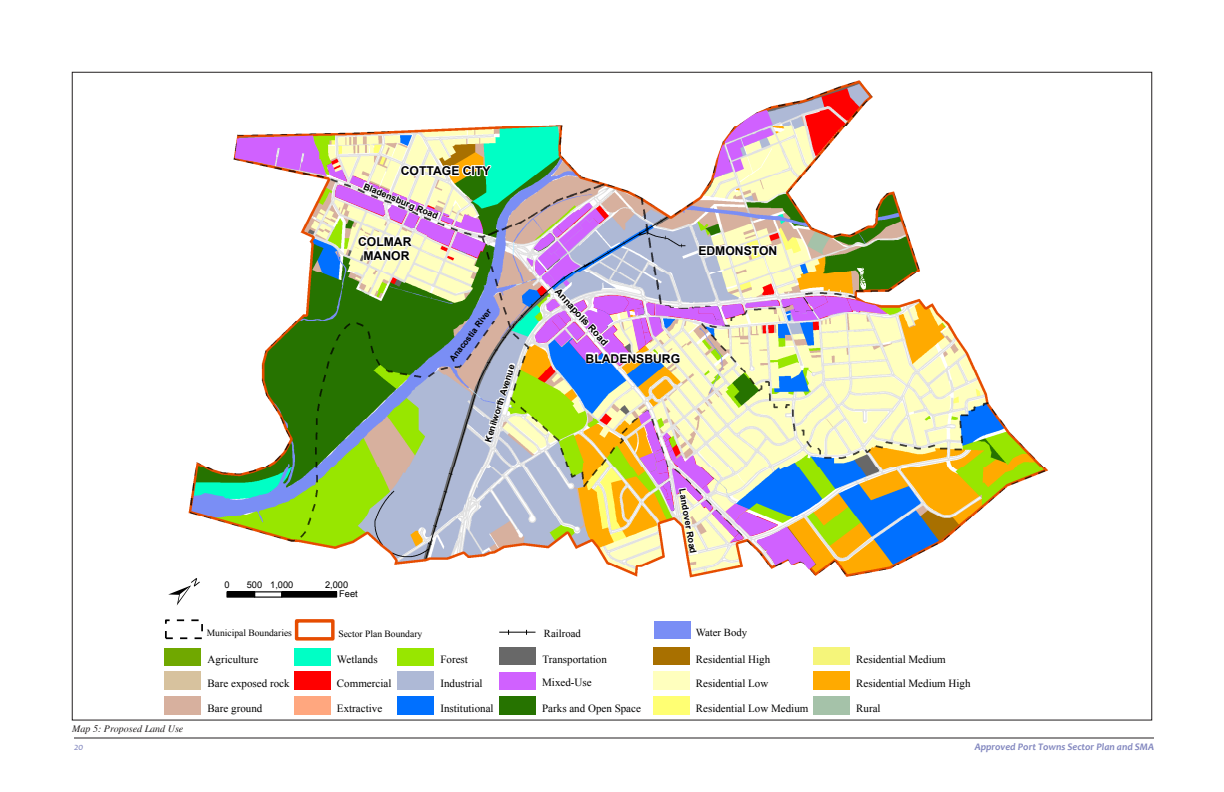
<style>
.page{position:relative;width:1224px;height:792px;background:#fff}
.page>*{position:absolute;margin:0;border:0;box-sizing:border-box;transform-origin:0 0}
.t1{font:700 12.2px/14.5px "Arial";color:#000;text-align:center}
.t2{font:11px/22.7px "Times New Roman";color:#000}
.t3{font:10.7px "Times New Roman";color:#000}
.t4{font:italic 700 10px "Candara";color:#8287bf}
.t5{font:italic 10px "Times";color:#231f20}
.t6{font:italic 10px "Candara";color:#8287bf}
.t7{font:9.6px "Times New Roman";color:#000}
.t8{font:700 9.6px "Arial";color:#000}
.t9{font:9.3px/9.6px "Arial";color:#000}
.t10{font:700 9px "Arial";color:#000}
.t11{font:700 8.4px "Arial";color:#000}
.t12{font:4.6px "Arial";color:#000}
</style>
<div class="page">
<hr style="left:74px;top:738px;width:1080px;height:1px;background:#231f20">
<img style="left:188px;top:80px;width:860px;height:498px">
<svg style="left:714px;top:110px;width:60px;height:68px"></svg>
<svg style="left:235px;top:136px;width:260px;height:131px"></svg>
<svg style="left:482px;top:360px;width:34px;height:85px"></svg>
<svg style="left:559px;top:410px;width:257px;height:167px;background:#dbcba9"></svg>
<div style="left:201px;top:572px;width:180px;height:34px;background:#fff"></div>
<div style="left:227px;top:592px;width:28px;height:5px;background:#000"></div>
<div style="left:226px;top:591px;width:29px;height:7px;border:1px solid #000"></div>
<div style="left:282px;top:592px;width:55px;height:5px;background:#000"></div>
<div style="left:281px;top:591px;width:56px;height:7px;border:1px solid #000"></div>
<svg style="left:527px;top:203px;width:360px;height:167px;background:#cbbdc1"></svg>
<svg style="left:165px;top:619px;width:38px;height:20px"></svg>
<div style="left:295px;top:619px;width:40px;height:22px;border:3px solid #e64c00"></div>
<hr style="left:499px;top:632px;width:37px;height:1px;background:#000">
<div style="left:654px;top:621px;width:36px;height:18px;background:#7a8ef5"></div>
<div style="left:165px;top:648px;width:36px;height:18px;background:#70a800"></div>
<div style="left:165px;top:672px;width:36px;height:18px;background:#d7c29e"></div>
<div style="left:165px;top:696px;width:36px;height:19px;background:#d7b09e"></div>
<div style="left:295px;top:672px;width:36px;height:18px;background:#f00"></div>
<div style="left:295px;top:696px;width:36px;height:19px;background:#ffa77f"></div>
<div style="left:398px;top:648px;width:36px;height:18px;background:#98e600"></div>
<div style="left:398px;top:672px;width:36px;height:18px;background:#aeb9d6"></div>
<div style="left:398px;top:696px;width:36px;height:19px;background:#0070ff"></div>
<div style="left:500px;top:696px;width:36px;height:19px;background:#267300"></div>
<div style="left:653px;top:647px;width:36px;height:18px;background:#a87000"></div>
<div style="left:653px;top:672px;width:36px;height:18px;background:#ffffbe"></div>
<div style="left:653px;top:696px;width:36px;height:19px;background:#ffff73"></div>
<div style="left:814px;top:647px;width:36px;height:18px;background:#f5f57a"></div>
<div style="left:814px;top:672px;width:36px;height:18px;background:#fa0"></div>
<div style="left:814px;top:696px;width:36px;height:19px;background:#a5c2a9"></div>
<div style="left:500px;top:647px;width:36px;height:18px;background:#686868"></div>
<div style="left:295px;top:648px;width:36px;height:18px;background:#00ffc5"></div>
<div style="left:500px;top:672px;width:36px;height:18px;background:#d061ff"></div>
<svg style="left:188px;top:574px;width:13px;height:4px"></svg>
<p class="t5" style="left:72px;top:723px;width:113px">Map 5: Proposed Land Use</p>
<p class="t1" style="left:401px;top:164px;width:91px">COTTAGE CITY</p>
<p class="t10" style="left:366px;top:181px;width:81px;rotate:22deg">Bladensburg Road</p>
<p class="t1" style="left:358px;top:235px;width:55px">COLMAR<br>MANOR</p>
<p class="t11" style="left:447px;top:357px;width:65px;rotate:-53deg">Anacostia River</p>
<p class="t10" style="left:482px;top:440px;width:82px;rotate:-72deg">Kenilworth Avenue</p>
<p class="t9" style="left:224px;top:580px;width:7px">0</p>
<p class="t9" style="left:247px;top:580px;width:48px">500 1,000</p>
<p class="t9" style="left:339px;top:580px;width:20px;text-indent:-14px">2,000<br>Feet</p>
<p class="t8" style="left:561px;top:286px;width:74px;rotate:47deg">Annapolis Road</p>
<p class="t1" style="left:586px;top:351px;width:96px">BLADENSBURG</p>
<p class="t1" style="left:698px;top:244px;width:80px">EDMONSTON</p>
<p class="t10" style="left:688px;top:488px;width:67px;rotate:80deg">Landover Road</p>
<p class="t7" style="left:207px;top:627px;width:87px">Municipal Boundaries</p>
<p class="t7" style="left:338px;top:627px;width:85px">Sector Plan Boundary</p>
<p class="t3" style="left:544px;top:626px;width:38px">Railroad</p>
<p class="t3" style="left:696px;top:625px;width:53px">Water Body</p>
<p class="t2" style="left:208px;top:648px;width:52px">Agriculture</p>
<p class="t2" style="left:208px;top:672px;width:83px">Bare exposed rock</p>
<p class="t2" style="left:208px;top:697px;width:56px">Bare ground</p>
<p class="t12" style="left:358px;top:638px;width:13px;rotate:-20deg">51ST</p>
<p class="t12" style="left:730px;top:651px;width:12px;rotate:62deg">OTIS</p>
<p class="t2" style="left:337px;top:648px;width:42px">Wetlands</p>
<p class="t2" style="left:542px;top:648px;width:66px">Transportation<br>Mixed-Use</p>
<p class="t2" style="left:696px;top:648px;width:76px">Residential High</p>
<p class="t2" style="left:696px;top:672px;width:74px">Residential Low</p>
<p class="t2" style="left:696px;top:697px;width:114px">Residential Low Medium</p>
<p class="t2" style="left:440px;top:648px;width:29px">Forest</p>
<p class="t2" style="left:440px;top:672px;width:44px">Industrial</p>
<p class="t2" style="left:440px;top:697px;width:55px">Institutional</p>
<p class="t2" style="left:542px;top:697px;width:100px">Parks and Open Space</p>
<p class="t2" style="left:337px;top:672px;width:56px">Commercial</p>
<p class="t2" style="left:337px;top:697px;width:47px">Extractive</p>
<p class="t2" style="left:856px;top:648px;width:91px">Residential Medium</p>
<p class="t2" style="left:856px;top:672px;width:116px">Residential Medium High</p>
<p class="t2" style="left:856px;top:697px;width:26px">Rural</p>
<p class="t6" style="left:74px;top:741px;width:11px">20</p>
<p class="t4" style="left:975px;top:741px;width:181px">Approved Port Towns Sector Plan and SMA</p>
</div>
